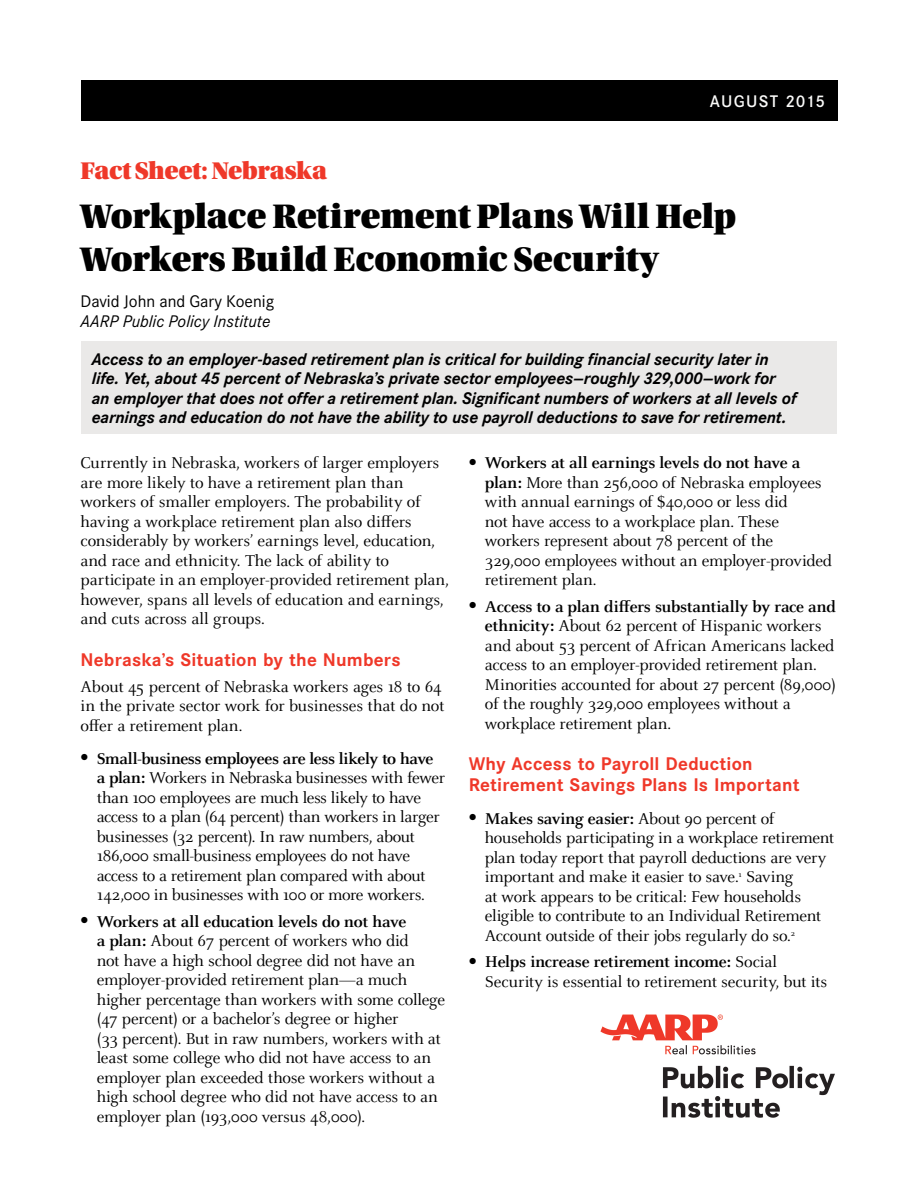
<style>
.page{position:relative;width:918px;height:1188px;background:#fff}
.page>*{position:absolute;margin:0;border:0;box-sizing:border-box;transform-origin:0 0}
.t1{font:36px/43.2px "Utopia Std Black Headline";letter-spacing:-.005em;color:#000}
.PaperType{font:25.5px "Utopia Std Black Headline";letter-spacing:-.015em;color:#ef3829}
.t2{font:700 18px/21px "Corporate S";letter-spacing:.01em;color:#ef3829}
.t3{font:17.25px/19.5px "Celeste Pro";letter-spacing:-.02em;color:#000}
.SummaryBox{font:italic 700 16.5px/19.5px "Corporate S";letter-spacing:-.01em;color:#000}
.AuthorAffiliation{font:italic 16.5px "Corporate S";color:#000}
.Author{font:16.5px "Corporate S";color:#000}
.t4{font:500 16.5px "Corporate S";letter-spacing:.065em;color:#fafaf9}
.s1{font-weight:700}
</style>
<div class="page">
<div style="left:81px;top:81px;width:756px;height:40px;background:#000"></div>
<div style="left:81px;top:342px;width:756px;height:92px;background:#eae9e8"></div>
<img style="left:600px;top:1014px;width:235px;height:104px">
<p class="PaperType" style="left:81px;top:158px;width:248px">Fact Sheet: Nebraska</p>
<p class="t4" style="left:710px;top:92px;width:117px">AUGUST 2015</p>
<h1 class="t1" style="left:81px;top:195px;width:658px">Workplace Retirement Plans Will Help<br>Workers Build Economic Security</h1>
<p class="Author" style="left:81px;top:292px;width:195px">David John and Gary Koenig</p>
<p class="AuthorAffiliation" style="left:81px;top:311px;width:191px">AARP Public Policy Institute</p>
<p class="SummaryBox" style="left:92px;top:349px;width:706px">Access to an employer-based retirement plan is critical for building financial security later in life. Yet, about 45 percent of Nebraska’s private sector employees—roughly 329,000—work for an employer that does not offer a retirement plan. Significant numbers of workers at all levels of earnings and education do not have the ability to use payroll deductions to save for retirement.</p>
<p class="t3" style="left:485px;top:453px;width:349px;text-indent:-16px">• <span class="s1">Workers at all earnings levels do not have a plan:</span> More than 256,000 of Nebraska employees with annual earnings of $40,000 or less did<br>not have access to a workplace plan. These workers represent about 78 percent of the 329,000 employees without an employer-provided retirement plan.</p>
<p class="t3" style="left:485px;top:596px;width:353px;text-indent:-16px">• <span class="s1">Access to a plan differs substantially by race and ethnicity:</span> About 62 percent of Hispanic workers and about 53 percent of African Americans lacked access to an employer-provided retirement plan.<br>Minorities accounted for about 27 percent (89,000) of the roughly 329,000 employees without a workplace retirement plan.</p>
<h2 class="t2" style="left:469px;top:753px;width:332px">Why Access to Payroll Deduction<br>Retirement Savings Plans Is Important</h2>
<p class="t3" style="left:485px;top:808px;width:351px;text-indent:-16px">• <span class="s1">Makes saving easier:</span> About 90 percent of households participating in a workplace retirement plan today report that payroll deductions are very important and make it easier to save.<sup>1</sup> Saving<br>at work appears to be critical: Few households eligible to contribute to an Individual Retirement Account outside of their jobs regularly do so.<sup>2</sup></p>
<p class="t3" style="left:485px;top:952px;width:344px;text-indent:-16px">• <span class="s1">Helps increase retirement income:</span> Social<br>Security is essential to retirement security, but its</p>
<p class="t3" style="left:81px;top:453px;width:370px">Currently in Nebraska, workers of larger employers are more likely to have a retirement plan than workers of smaller employers. The probability of having a workplace retirement plan also differs considerably by workers’ earnings level, education, and race and ethnicity. The lack of ability to participate in an employer-provided retirement plan, however, spans all levels of education and earnings, and cuts across all groups.</p>
<h2 class="t2" style="left:81px;top:649px;width:322px">Nebraska’s Situation by the Numbers</h2>
<p class="t3" style="left:81px;top:676px;width:366px">About 45 percent of Nebraska workers ages 18 to 64 in the private sector work for businesses that do not offer a retirement plan.</p>
<p class="t3" style="left:97px;top:748px;width:350px;text-indent:-16px">• <span class="s1">Small-business employees are less likely to have a plan:</span> Workers in Nebraska businesses with fewer than 100 employees are much less likely to have access to a plan (64 percent) than workers in larger businesses (32 percent). In raw numbers, about 186,000 small-business employees do not have access to a retirement plan compared with about 142,000 in businesses with 100 or more workers.</p>
<p class="t3" style="left:97px;top:911px;width:350px;text-indent:-16px">• <span class="s1">Workers at all education levels do not have<br>a plan:</span> About 67 percent of workers who did<br>not have a high school degree did not have an employer-provided retirement plan—a much higher percentage than workers with some college (47 percent) or a bachelor’s degree or higher<br>(33 percent). But in raw numbers, workers with at least some college who did not have access to an employer plan exceeded those workers without a high school degree who did not have access to an employer plan (193,000 versus 48,000).</p>
</div>
